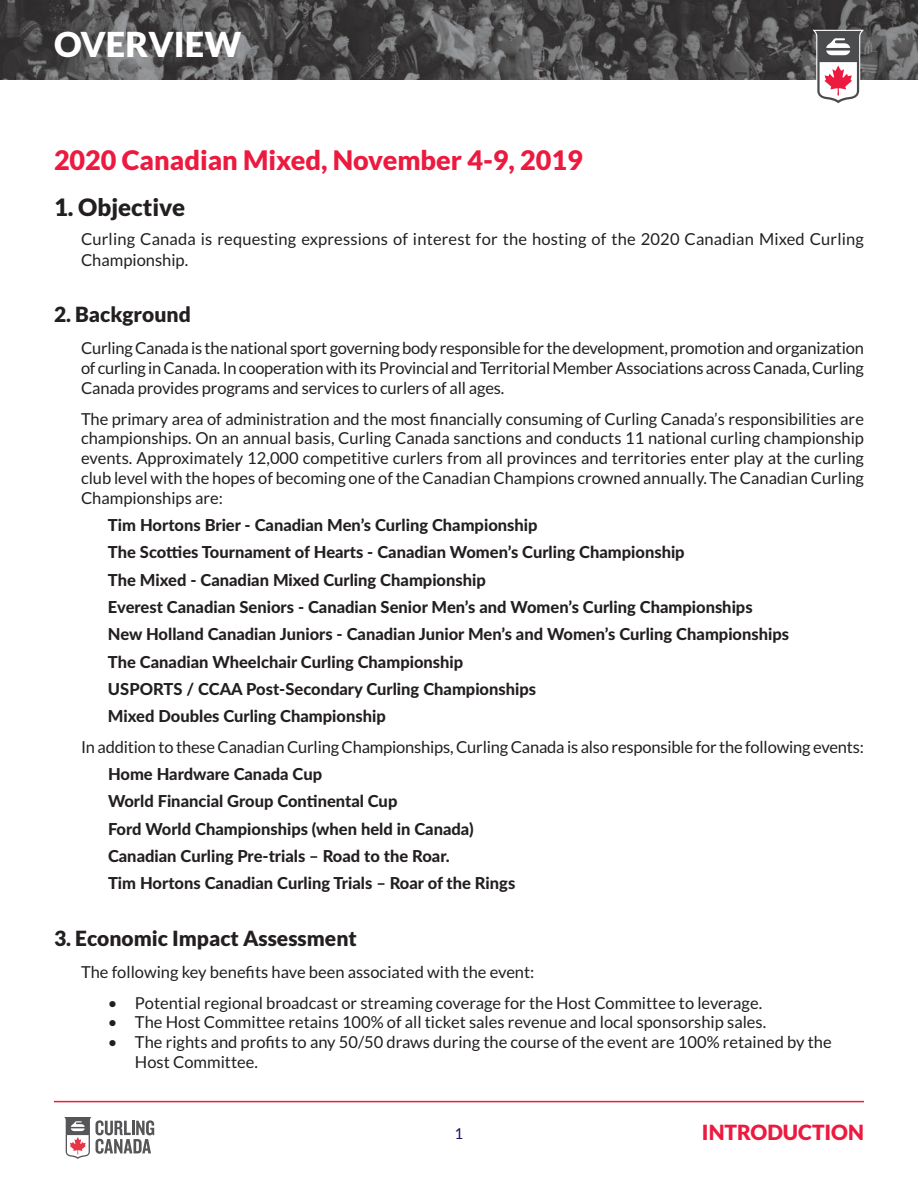
<style>
.page{position:relative;width:918px;height:1188px;background:#fff}
.page>*{position:absolute;margin:0;border:0;box-sizing:border-box;transform-origin:0 0}
.t1{font:900 34.5px "Lato";color:#fff}
.t2{font:900 27px "Lato";color:#ed1a40}
.t3{font:900 24px "Lato";color:#231f20}
.t4{font:900 21px "Lato";color:#231f20}
.t5{font:900 21px "Lato";color:#ed1a40}
.t6{font:16.5px/19.8px "Lato";color:#231f20}
.t7{font:800 16.5px/27.3px "Lato";color:#231f20}
.t8{font:15px "Lato";color:#1a0e60}
</style>
<div class="page">
<img style="left:0;top:0;width:918px;height:80px">
<svg style="left:64px;top:1117px;width:90px;height:42px"></svg>
<hr style="left:54px;top:1101px;width:810px;height:1px;background:#ed1a40">
<svg style="left:813px;top:30px;width:51px;height:74px"></svg>
<h1 class="t1" style="left:54px;top:25px;width:189px">OVERVIEW</h1>
<h2 class="t2" style="left:54px;top:145px;width:530px">2020 Canadian Mixed, November 4-9, 2019</h2>
<h3 class="t3" style="left:54px;top:194px;width:133px">1. Objective</h3>
<p class="t6" style="left:81px;top:228px;width:784px;line-height:21px">Curling Canada is requesting expressions of interest for the hosting of the 2020 Canadian Mixed Curling<br>Championship.</p>
<p class="t4" style="left:54px;top:302px;width:138px">2. Background</p>
<p class="t6" style="left:81px;top:339px;width:785px;text-align:justify">Curling Canada is the national sport governing body responsible for the development, promotion and organization of curling in Canada. In cooperation with its Provincial and Territorial Member Associations across Canada, Curling Canada provides programs and services to curlers of all ages.</p>
<p class="t6" style="left:81px;top:409px;width:785px;text-align:justify">The primary area of administration and the most financially consuming of Curling Canada’s responsibilities are championships. On an annual basis, Curling Canada sanctions and conducts 11 national curling championship events. Approximately 12,000 competitive curlers from all provinces and territories enter play at the curling club level with the hopes of becoming one of the Canadian Champions crowned annually. The Canadian Curling Championships are:</p>
<p class="t7" style="left:108px;top:512px;width:683px">Tim Hortons Brier - Canadian Men’s Curling Championship<br>The Scotties Tournament of Hearts - Canadian Women’s Curling Championship<br>The Mixed - Canadian Mixed Curling Championship<br>Everest Canadian Seniors - Canadian Senior Men’s and Women’s Curling Championships New Holland Canadian Juniors - Canadian Junior Men’s and Women’s Curling Championships The Canadian Wheelchair Curling Championship<br>USPORTS / CCAA Post-Secondary Curling Championships<br>Mixed Doubles Curling Championship</p>
<p class="t6" style="left:81px;top:737px;width:785px">In addition to these Canadian Curling Championships, Curling Canada is also responsible for the following events:</p>
<p class="t7" style="left:108px;top:761px;width:409px">Home Hardware Canada Cup<br>World Financial Group Continental Cup<br>Ford World Championships (when held in Canada)<br>Canadian Curling Pre-trials – Road to the Roar.<br>Tim Hortons Canadian Curling Trials – Roar of the Rings</p>
<p class="t4" style="left:54px;top:926px;width:304px">3. Economic Impact Assessment</p>
<p class="t6" style="left:81px;top:962px;width:455px">The following key benefits have been associated with the event:</p>
<p class="t6" style="left:108px;top:993px;width:656px">• Potential regional broadcast or streaming coverage for the Host Committee to leverage.</p>
<p class="t6" style="left:108px;top:1013px;width:660px">• The Host Committee retains 100% of all ticket sales revenue and local sponsorship sales.</p>
<p class="t6" style="left:135px;top:1033px;width:698px;text-indent:-27px">• The rights and profits to any 50/50 draws during the course of the event are 100% retained by the<br>Host Committee.</p>
<p class="t8" style="left:455px;top:1125px;width:10px">1</p>
<p class="t5" style="left:702px;top:1121px;width:164px">INTRODUCTION</p>
</div>
